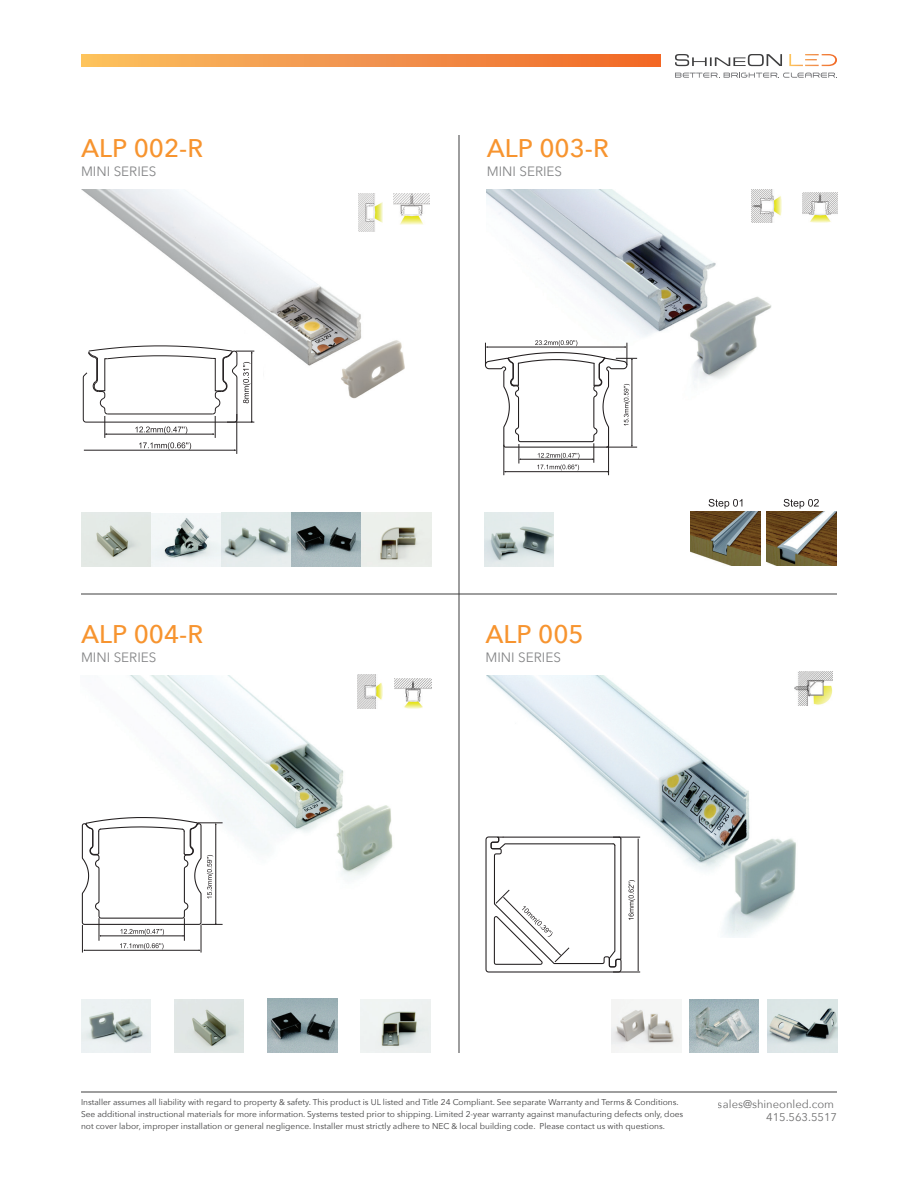
<style>
.page{position:relative;width:918px;height:1188px;background:#fff}
.page>*{position:absolute;margin:0;border:0;box-sizing:border-box;transform-origin:0 0}
.t1{font:500 25.5px "Avenir Next";color:#f7942f}
.t2{font:13.5px "Avenir Next";color:rgb(87 88 90/.73)}
.t3{font:11.25px/13.5px "Avenir Next";color:#3e3e3f;text-align:right}
.t4{font:8.4px/12px "Avenir Next";color:#3e3e3f}
</style>
<div class="page">
<hr style="left:81px;top:1092px;width:756px;height:1px;background:#3e3e3f">
<svg style="left:675px;top:73px;width:162px;height:5px"></svg>
<svg style="left:675px;top:54px;width:107px;height:12px"></svg>
<svg style="left:789px;top:54px;width:48px;height:12px"></svg>
<svg style="left:81px;top:54px;width:579px;height:12px"></svg>
<hr style="left:81px;top:594px;width:756px;height:1px;background:#3e3e3f">
<hr style="left:459px;top:135px;width:1px;height:918px;background:#3e3e3f">
<img style="left:81px;top:189px;width:324px;height:210px">
<img style="left:486px;top:675px;width:322px;height:262px">
<img style="left:795px;top:672px;width:38px;height:33px">
<img style="left:612px;top:999px;width:68px;height:54px">
<img style="left:689px;top:999px;width:70px;height:54px">
<img style="left:767px;top:999px;width:70px;height:54px">
<svg style="left:485px;top:836px;width:155px;height:137px"></svg>
<img style="left:393px;top:193px;width:36px;height:31px">
<img style="left:358px;top:193px;width:24px;height:39px">
<hr style="left:236px;top:414px;width:1px;height:40px;background:#231f20">
<svg style="left:82px;top:345px;width:172px;height:106px"></svg>
<hr style="left:106px;top:434px;width:108px;height:1px;background:#231f20">
<hr style="left:84px;top:450px;width:151px;height:1px;background:#231f20">
<hr style="left:251px;top:352px;width:1px;height:70px;background:#231f20">
<img style="left:81px;top:513px;width:351px;height:54px">
<img style="left:129px;top:675px;width:276px;height:204px">
<img style="left:487px;top:189px;width:316px;height:193px">
<img style="left:484px;top:513px;width:70px;height:54px">
<img style="left:691px;top:512px;width:69px;height:54px">
<img style="left:766px;top:512px;width:70px;height:54px">
<svg style="left:709px;top:499px;width:33px;height:10px"></svg>
<svg style="left:784px;top:499px;width:35px;height:10px"></svg>
<img style="left:803px;top:192px;width:34px;height:31px">
<img style="left:751px;top:189px;width:30px;height:34px">
<img style="left:394px;top:679px;width:38px;height:30px">
<img style="left:357px;top:675px;width:25px;height:34px">
<img style="left:81px;top:999px;width:70px;height:54px">
<img style="left:174px;top:999px;width:70px;height:54px">
<img style="left:361px;top:999px;width:69px;height:54px">
<img style="left:268px;top:999px;width:69px;height:54px">
<hr style="left:503px;top:445px;width:1px;height:30px;background:#231f20">
<hr style="left:608px;top:445px;width:1px;height:30px;background:#231f20">
<svg style="left:484px;top:340px;width:153px;height:132px"></svg>
<hr style="left:520px;top:459px;width:74px;height:1px;background:#231f20">
<hr style="left:505px;top:471px;width:104px;height:1px;background:#231f20">
<hr style="left:631px;top:359px;width:1px;height:87px;background:#231f20">
<hr style="left:487px;top:347px;width:139px;height:1px;background:#231f20">
<svg style="left:81px;top:816px;width:142px;height:137px"></svg>
<hr style="left:100px;top:935px;width:84px;height:1px;background:#231f20">
<hr style="left:84px;top:950px;width:116px;height:1px;background:#231f20">
<hr style="left:215px;top:824px;width:1px;height:100px;background:#231f20">
<h1 class="t1" style="left:81px;top:126px;width:124px">ALP 002-R</h1>
<h2 class="t2" style="left:81px;top:160px;width:77px">MINI SERIES</h2>
<h1 class="t1" style="left:487px;top:126px;width:124px">ALP 003-R</h1>
<h2 class="t2" style="left:487px;top:160px;width:77px">MINI SERIES</h2>
<h1 class="t1" style="left:81px;top:612px;width:124px">ALP 004-R</h1>
<h2 class="t2" style="left:81px;top:646px;width:77px">MINI SERIES</h2>
<h1 class="t1" style="left:485px;top:612px;width:100px">ALP 005</h1>
<h2 class="t2" style="left:485px;top:646px;width:77px">MINI SERIES</h2>
<p class="t4" style="left:81px;top:1095px;width:604px">Installer assumes all liability with regard to property &amp; safety. This product is UL listed and Title 24 Compliant. See separate Warranty and Terms &amp; Conditions.<br>See additional instructional materials for more information. Systems tested prior to shipping. Limited 2-year warranty against manufacturing defects only, does not cover labor, improper installation or general negligence. Installer must strictly adhere to NEC &amp; local building code. Please contact us with questions.</p>
<h3 class="t3" style="left:718px;top:1097px;width:121px">sales@shineonled.com<br>415.563.5517</h3>
</div>
